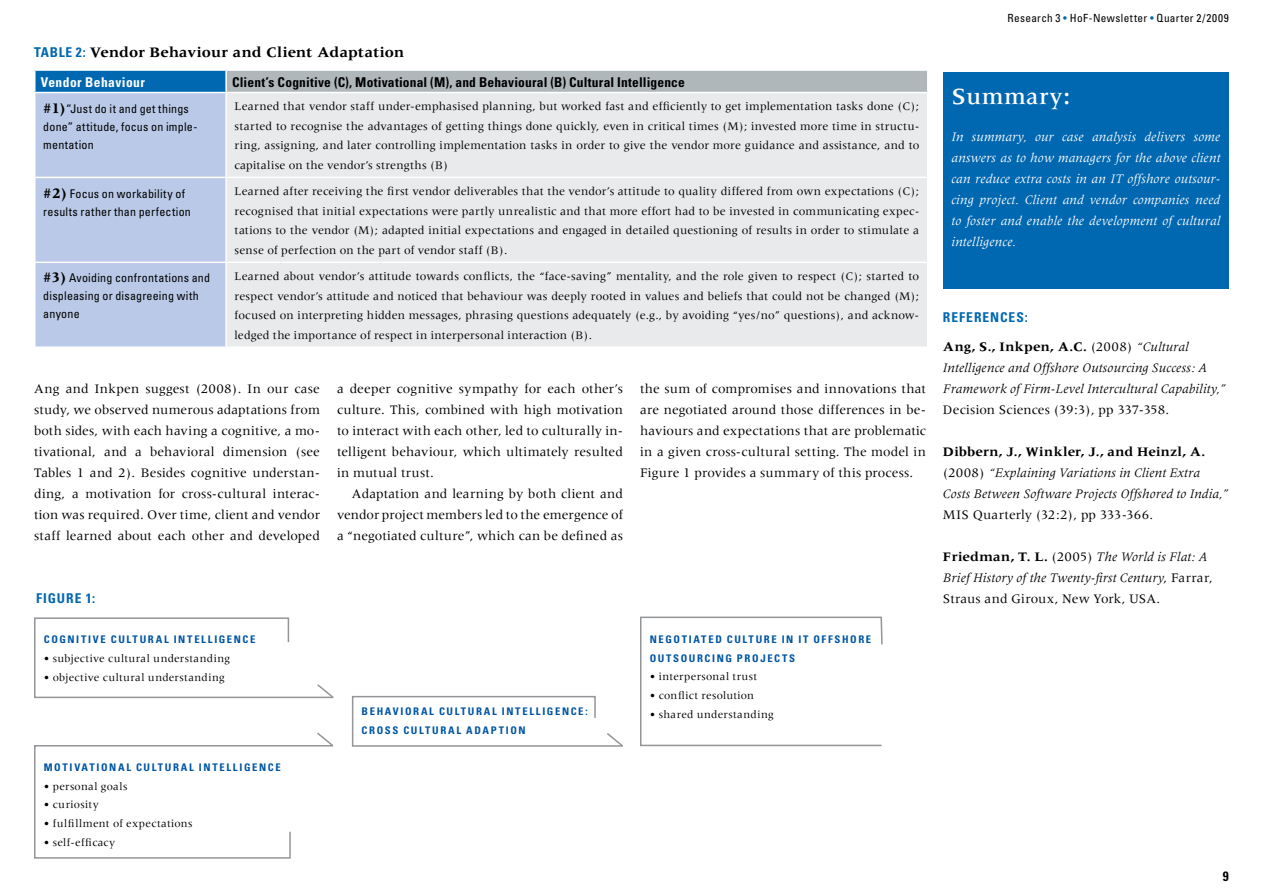
<style>
.page{position:relative;width:1263px;height:893px;background:#fff}
.page>*{position:absolute;margin:0;border:0;box-sizing:border-box;transform-origin:0 0}
.t1{font:500 24px "Meridien";letter-spacing:.035em;color:#fff}
.t2{font:700 15px "Meridien";letter-spacing:.005em;color:#000}
.t3{font:13.5px/21px "Meridien";letter-spacing:.005em;color:#000;text-align:justify}
.t4{font:italic 13.5px/21px "Meridien";letter-spacing:.005em;color:#000}
.t5{font:italic 13.5px/21px "Meridien";letter-spacing:.005em;color:#fff;text-align:justify}
.t6{font:700 condensed 13.5px "Univers";letter-spacing:.015em;color:#000}
.t7{font:700 condensed 13.5px "Univers";letter-spacing:.07em;color:#0067b1}
.t8{font:700 condensed 13.5px "Univers";letter-spacing:.03em;color:#fff}
.t9{font:12px/19.5px "Meridien";letter-spacing:.015em;color:#000;text-align:justify}
.t10{font:condensed 12px/18px "Univers";letter-spacing:.02em;color:#000}
.t11{font:11.25px "Meridien";letter-spacing:.03em;color:#000}
.t12{font:condensed 11.25px "Univers";letter-spacing:.035em;color:#000}
.t13{font:700 condensed 10.5px/18.8px "Univers";letter-spacing:.15em;color:#0055a4}
.s1{font-family:"Univers";font-stretch:condensed;font-size:13.5px;color:#0067b1}
.s2{font-family:"Meridien";font-weight:700;font-stretch:normal;font-size:15px}
.s3{color:#0067b1}
.s4{font-weight:700;font-style:normal}
.s5{font-style:normal}
</style>
<div class="page">
<div style="left:35px;top:70px;width:191px;height:23px;background:#0067b1"></div>
<div style="left:226px;top:70px;width:702px;height:23px;background:#b0b7bb"></div>
<div style="left:36px;top:93px;width:189px;height:253px;background:#b9c9e7"></div>
<div style="left:227px;top:93px;width:700px;height:253px;background:#e8eaec"></div>
<hr style="left:34px;top:177px;width:192px;height:1px;background:#fff">
<hr style="left:34px;top:262px;width:192px;height:1px;background:#fff">
<hr style="left:34px;top:69px;width:192px;height:2px;background:#fff">
<hr style="left:34px;top:71px;width:2px;height:21px;background:#fff">
<hr style="left:34px;top:92px;width:192px;height:1px;background:#fff">
<hr style="left:226px;top:69px;width:702px;height:2px;background:#fff">
<hr style="left:225px;top:71px;width:2px;height:21px;background:#fff">
<svg style="left:927px;top:71px;width:1px;height:21px"></svg>
<hr style="left:226px;top:92px;width:702px;height:1px;background:#fff">
<hr style="left:226px;top:177px;width:702px;height:1px;background:#fff">
<hr style="left:226px;top:262px;width:702px;height:1px;background:#fff">
<div style="left:943px;top:72px;width:286px;height:217px;background:#0067b1"></div>
<svg style="left:640px;top:616px;width:243px;height:131px"></svg>
<svg style="left:34px;top:617px;width:300px;height:82px"></svg>
<svg style="left:34px;top:732px;width:299px;height:127px"></svg>
<svg style="left:351px;top:695px;width:272px;height:52px"></svg>
<p class="t2" style="left:34px;top:46px;width:372px"><span class="s1">TABLE 2:</span> Vendor Behaviour and Client Adaptation</p>
<p class="t8" style="left:41px;top:77px;width:106px">Vendor Behaviour</p>
<p class="t6" style="left:232px;top:77px;width:454px">Client’s Cognitive (C), Motivational (M), and Behavioural (B) Cultural Intelligence</p>
<p class="t10" style="left:43px;top:100px;width:156px"><span class="s2">#1)</span>“Just do it and get things done” attitude, focus on imple&shy;mentation</p>
<p class="t9" style="left:235px;top:98px;width:686px">Learned that vendor staff under-emphasised planning, but worked fast and efficiently to get implementation tasks done (C); started to recognise the advantages of getting things done quickly, even in critical times (M); invested more time in structu&shy;ring, assigning, and later controlling implementation tasks in order to give the vendor more guidance and assistance, and to capitalise on the vendor’s strengths (B)</p>
<p class="t10" style="left:43px;top:185px;width:149px"><span class="s2">#2)</span> Focus on workability of results rather than perfection</p>
<p class="t9" style="left:235px;top:183px;width:686px">Learned after receiving the first vendor deliverables that the vendor’s attitude to quality differed from own expectations (C); recognised that initial expectations were partly unrealistic and that more effort had to be invested in communicating expec&shy;tations to the vendor (M); adapted initial expectations and engaged in detailed questioning of results in order to stimulate a sense of perfection on the part of vendor staff (B).</p>
<p class="t10" style="left:43px;top:270px;width:168px"><span class="s2">#3)</span> Avoiding confrontations and displeasing or disagreeing with anyone</p>
<p class="t9" style="left:235px;top:268px;width:686px">Learned about vendor’s attitude towards conflicts, the “face-saving” mentality, and the role given to respect (C); started to respect vendor’s attitude and noticed that behaviour was deeply rooted in values and beliefs that could not be changed (M); focused on interpreting hidden messages, phrasing questions adequately (e.g., by avoiding “yes/no” questions), and acknow&shy;ledged the importance of respect in interpersonal interaction (B).</p>
<p class="t3" style="left:34px;top:379px;width:288px">Ang and Inkpen suggest (2008). In our case study, we observed numerous adaptations from both sides, with each having a cognitive, a mo&shy;tivational, and a behavioral dimension (see Tables 1 and 2). Besides cognitive understan&shy;ding, a motivation for cross-cultural interac&shy;tion was required. Over time, client and vendor staff learned about each other and developed</p>
<p class="t3" style="left:337px;top:379px;width:287px">a deeper cognitive sympathy for each other’s culture. This, combined with high motivation to interact with each other, led to culturally in&shy;telligent behaviour, which ultimately resulted in mutual trust.</p>
<p class="t3" style="left:337px;top:484px;width:287px;text-indent:15px">Adaptation and learning by both client and vendor project members led to the emergence of a “negotiated culture”, which can be defined as</p>
<p class="t3" style="left:640px;top:379px;width:287px">the sum of compromises and innovations that are negotiated around those differences in be&shy;haviours and expectations that are problematic in a given cross-cultural setting. The model in Figure 1 provides a summary of this process.</p>
<p class="t7" style="left:36px;top:593px;width:61px">FIGURE 1:</p>
<p class="t13" style="left:44px;top:631px;width:213px">COGNITIVE CULTURAL INTELLIGENCE</p>
<p class="t11" style="left:44px;top:654px;width:188px">• subjective cultural understanding</p>
<p class="t11" style="left:44px;top:673px;width:183px">• objective cultural understanding</p>
<p class="t13" style="left:44px;top:759px;width:238px">MOTIVATIONAL CULTURAL INTELLIGENCE</p>
<p class="t11" style="left:44px;top:781px;width:85px">• personal goals</p>
<p class="t11" style="left:44px;top:800px;width:57px">• curiosity</p>
<p class="t11" style="left:44px;top:819px;width:150px">• fulfillment of expectations</p>
<p class="t11" style="left:44px;top:838px;width:73px">• self-efficacy</p>
<p class="t13" style="left:650px;top:631px;width:223px">NEGOTIATED CULTURE IN IT OFFSHORE<br>OUTSOURCING PROJECTS</p>
<p class="t11" style="left:650px;top:672px;width:109px">• interpersonal trust</p>
<p class="t11" style="left:650px;top:691px;width:106px">• conflict resolution</p>
<p class="t13" style="left:362px;top:703px;width:228px">BEHAVIORAL CULTURAL INTELLIGENCE:</p>
<p class="t11" style="left:650px;top:710px;width:126px">• shared understanding</p>
<p class="t13" style="left:362px;top:722px;width:166px">CROSS CULTURAL ADAPTION</p>
<p class="t12" style="left:1007px;top:13px;width:223px">Research 3 <span class="s3">•</span> HoF-Newsletter <span class="s3">•</span> Quarter 2/2009</p>
<h1 class="t1" style="left:951px;top:87px;width:120px">Summary:</h1>
<p class="t5" style="left:951px;top:127px;width:271px">In summary, our case analysis delivers some answers as to how managers for the above client can reduce extra costs in an IT offshore outsour&shy;cing project. Client and vendor companies need to foster and enable the development of cultural intelligence.</p>
<p class="t7" style="left:943px;top:312px;width:86px">REFERENCES:</p>
<p class="t4" style="left:943px;top:337px;width:284px"><span class="s4">Ang, S., Inkpen, A.C.</span> <span class="s5">(2008)</span> “Cultural<br>Intelligence and Offshore Outsourcing Success: A<br>Framework of Firm-Level Intercultural Capability,”</p>
<p class="t3" style="left:943px;top:400px;width:228px">Decision Sciences (39:3), pp 337-358.</p>
<p class="t4" style="left:943px;top:442px;width:287px"><span class="s4">Dibbern, J., Winkler, J., and Heinzl, A. </span><span class="s5">(2008)</span> “Explaining Variations in Client Extra<br>Costs Between Software Projects Offshored to India,”</p>
<p class="t3" style="left:943px;top:505px;width:212px">MIS Quarterly (32:2), pp 333-366.</p>
<p class="t4" style="left:943px;top:547px;width:271px"><span class="s4">Friedman, T. L.</span> <span class="s5">(2005)</span> The World is Flat: A<br>Brief History of the Twenty-first Century<span class="s5">, Farrar,<br>Straus and Giroux, New York, USA.</span></p>
<p class="t6" style="left:1223px;top:871px;width:7px">9</p>
</div>
